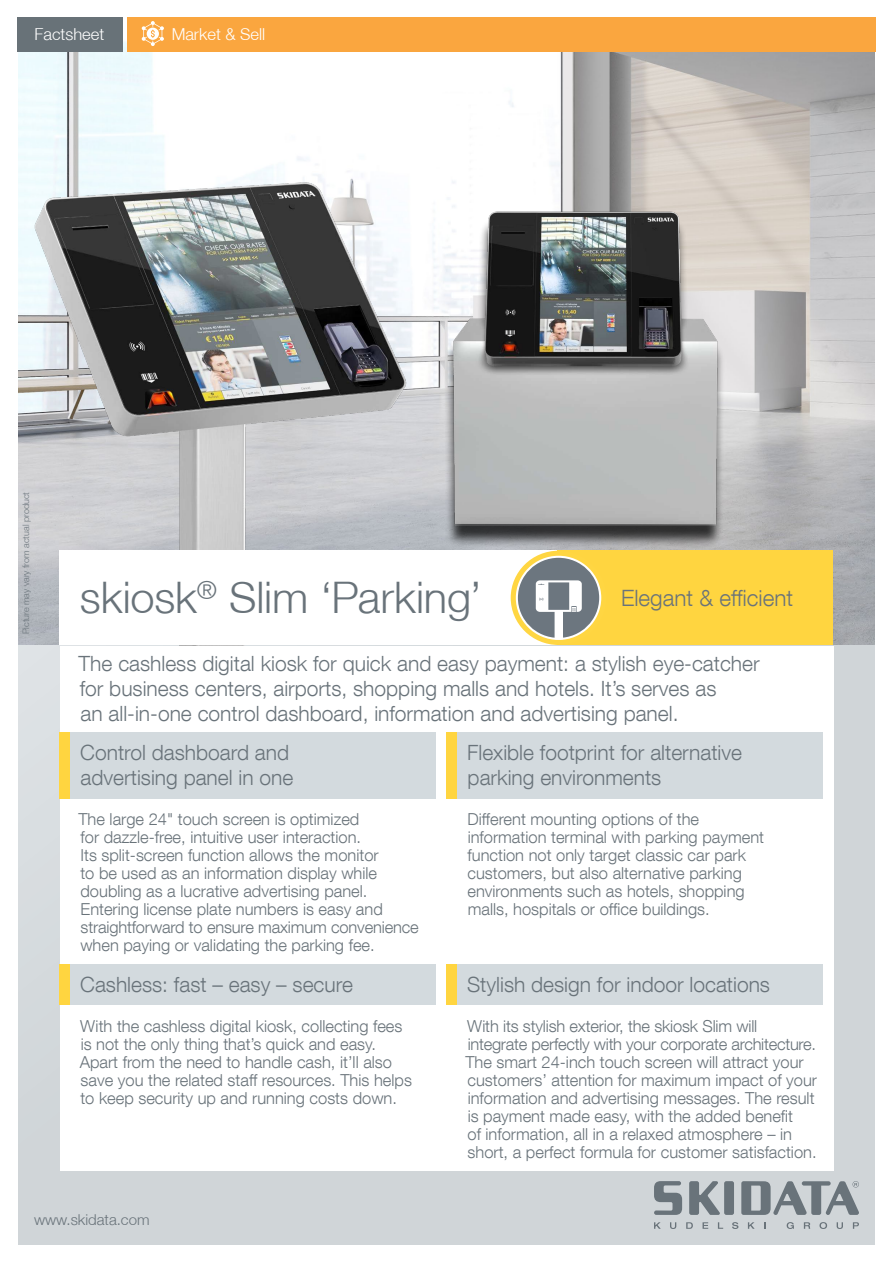
<style>
.page{position:relative;width:893px;height:1263px;background:#d0d5d8}
.page>*{position:absolute;margin:0;border:0;box-sizing:border-box;transform-origin:0 0}
.t1{font:300 43.5px "Helvetica Neue LT";letter-spacing:-.005em;color:#69737a}
.t2{font:300 22.5px "Helvetica Neue LT Com";color:#69737a}
.t3{font:300 21px/25.2px "Helvetica Neue LT Com";color:#69737a}
.t4{font:300 16.5px/18px "Helvetica Neue LT Com";color:#69737a}
.t5{font:300 16.5px "Helvetica Neue LT";color:#fff}
.t6{font:300 15px "Helvetica Neue LT";color:#69737a}
.t7{font:300 9px "Helvetica Neue LT";color:#69737a}
</style>
<div class="page">
<img style="left:19px;top:17px;width:857px;height:628px">
<div style="left:442px;top:218px;width:283px;height:331px;background:#000;opacity:.75"></div>
<img style="left:448px;top:172px;width:277px;height:353px">
<img style="left:19px;top:74px;width:427px;height:583px">
<div style="left:0;top:0;width:19px;height:1263px;background:#fff"></div>
<div style="left:0;top:0;width:893px;height:17px;background:#fff"></div>
<div style="left:0;top:1246px;width:893px;height:17px;background:#fff"></div>
<div style="left:876px;top:0;width:17px;height:1263px;background:#fff"></div>
<svg style="left:654px;top:1222px;width:7px;height:7px"></svg>
<svg style="left:670px;top:1222px;width:6px;height:7px"></svg>
<svg style="left:686px;top:1222px;width:7px;height:7px"></svg>
<svg style="left:702px;top:1222px;width:6px;height:7px"></svg>
<svg style="left:718px;top:1222px;width:5px;height:7px"></svg>
<svg style="left:732px;top:1222px;width:6px;height:7px"></svg>
<svg style="left:748px;top:1222px;width:7px;height:7px"></svg>
<svg style="left:787px;top:1222px;width:7px;height:7px"></svg>
<svg style="left:804px;top:1222px;width:6px;height:7px"></svg>
<svg style="left:819px;top:1222px;width:8px;height:7px"></svg>
<svg style="left:837px;top:1222px;width:6px;height:7px"></svg>
<svg style="left:853px;top:1222px;width:6px;height:7px"></svg>
<svg style="left:654px;top:1181px;width:28px;height:34px"></svg>
<div style="left:724px;top:1181px;width:10px;height:34px;background:#69737a;border-radius:2px"></div>
<svg style="left:741px;top:1181px;width:118px;height:34px"></svg>
<svg style="left:689px;top:1181px;width:31px;height:34px"></svg>
<div style="left:60px;top:647px;width:773px;height:524px;background:#fff"></div>
<div style="left:60px;top:551px;width:537px;height:94px;background:#fff"></div>
<div style="left:557px;top:551px;width:276px;height:94px;background:#ffd540"></div>
<div style="left:60px;top:732px;width:376px;height:66px;background:#d3dade"></div>
<div style="left:446px;top:732px;width:377px;height:66px;background:#d3dade"></div>
<div style="left:446px;top:732px;width:11px;height:66px;background:#ffd540"></div>
<div style="left:60px;top:732px;width:10px;height:66px;background:#ffd540"></div>
<div style="left:60px;top:964px;width:376px;height:40px;background:#d3dade"></div>
<div style="left:446px;top:964px;width:377px;height:40px;background:#d3dade"></div>
<div style="left:446px;top:964px;width:11px;height:40px;background:#ffd540"></div>
<div style="left:60px;top:964px;width:10px;height:40px;background:#ffd540"></div>
<div style="left:127px;top:17px;width:749px;height:34px;background:#faa63f"></div>
<svg style="left:142px;top:21px;width:22px;height:25px"></svg>
<div style="left:17px;top:17px;width:106px;height:34px;background:#687278"></div>
<div style="left:511px;top:551px;width:95px;height:94px;background:#ffd642;border-radius:50%"></div>
<svg style="left:516px;top:556px;width:85px;height:84px"></svg>
<p class="t5" style="left:35px;top:28px;width:71px">Factsheet</p>
<p class="t5" style="left:172px;top:28px;width:95px">Market &amp; Sell</p>
<p class="t7" style="left:23px;top:634px;width:144px;rotate:-90deg">Picture may vary from actual product</p>
<h1 class="t1" style="left:80px;top:582px;width:403px">skiosk<sup>®</sup> Slim ‘Parking’</h1>
<h2 class="t2" style="left:621px;top:584px;width:174px">Elegant &amp; efficient</h2>
<p class="t3" style="left:79px;top:653px;width:683px">The cashless digital kiosk for quick and easy payment: a stylish eye-catcher for business centers, airports, shopping malls and hotels. It’s serves as<br>an all-in-one control dashboard, information and advertising panel.</p>
<p class="t3" style="left:80px;top:741px;width:215px">Control dashboard and advertising panel in one</p>
<p class="t4" style="left:78px;top:812px;width:342px">The large 24" touch screen is optimized<br>for dazzle-free, intuitive user interaction.<br>Its split-screen function allows the monitor<br>to be used as an information display while doubling as a lucrative advertising panel.<br>Entering license plate numbers is easy and straightforward to ensure maximum convenience when paying or validating the parking fee.</p>
<p class="t3" style="left:80px;top:974px;width:274px">Cashless: fast – easy – secure</p>
<p class="t4" style="left:80px;top:1019px;width:334px">With the cashless digital kiosk, collecting fees is not the only thing that’s quick and easy.<br>Apart from the need to handle cash, it’ll also save you the related staff resources. This helps to keep security up and running costs down.</p>
<p class="t6" style="left:34px;top:1214px;width:117px">www.skidata.com</p>
<p class="t3" style="left:467px;top:741px;width:276px">Flexible footprint for alternative parking environments</p>
<p class="t4" style="left:467px;top:812px;width:298px">Different mounting options of the information terminal with parking payment function not only target classic car park customers, but also alternative parking environments such as hotels, shopping malls, hospitals or office buildings.</p>
<p class="t3" style="left:467px;top:974px;width:304px">Stylish design for indoor locations</p>
<p class="t4" style="left:465px;top:1019px;width:353px">With its stylish exterior, the skiosk Slim will integrate perfectly with your corporate architecture.<br>The smart 24-inch touch screen will attract your customers’ attention for maximum impact of your information and advertising messages. The result is payment made easy, with the added benefit<br>of information, all in a relaxed atmosphere – in short, a perfect formula for customer satisfaction.</p>
</div>
